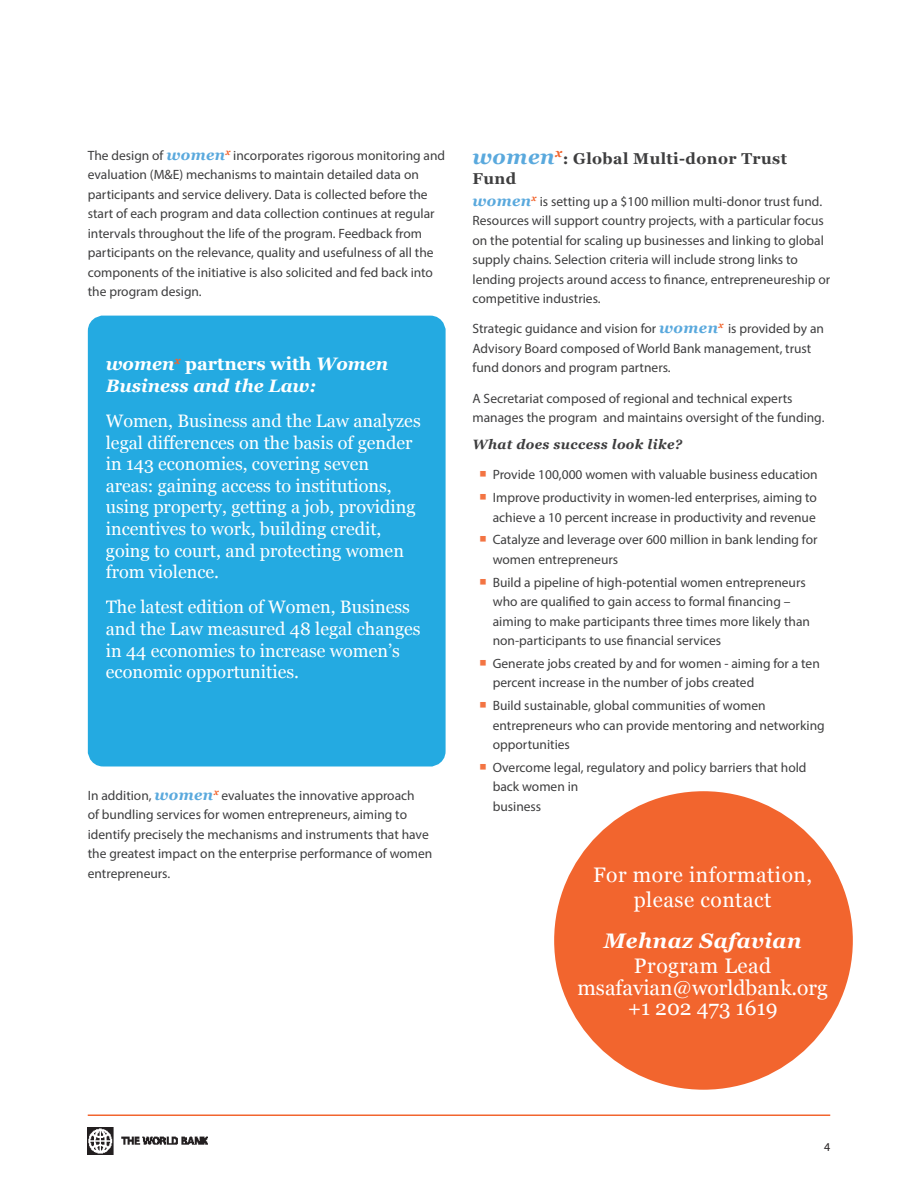
<style>
.page{position:relative;width:918px;height:1188px;background:#fff}
.page>*{position:absolute;margin:0;border:0;box-sizing:border-box;transform-origin:0 0}
.Body_Text-9_pt{font:21px/19.5px "Georgia";color:#fff;text-align:center}
.Level_2_Subhead{font:21px/25.2px "Georgia";letter-spacing:.025em;color:#fff;text-align:center}
.Level_2_Subhead-2{font:italic 700 21px/25.2px "Georgia";letter-spacing:.025em;color:#fff;text-align:center}
.t1{font:18px/21.6px "Georgia";color:#fff}
.t2{font:italic 700 18px/21.6px "Georgia";color:#fff}
.Level_2_Subhead-3{font:700 15.75px/19.5px "Georgia";letter-spacing:.025em;color:#3e3e3f}
.Level_2_Subhead-4{font:13.5px/19.5px "Myriad Pro";color:#3e3e3f}
.Body_Text-9_pt-2{font:13.5px/19.5px "Myriad Pro";color:#3e3e3f}
.Body_Text-9_pt-3{font:italic 700 13.5px "Georgia";letter-spacing:.025em;color:#3e3e3f}
.t3{font:12px "Myriad Pro";color:#231f20}
.s1{font-family:"Georgia";font-weight:700;font-style:italic;font-size:15px;color:#5aa9dd}
.s2{font-style:normal}
.s3{font-style:italic;font-size:21px;color:#5aa9dd}
.s4{font-weight:400;font-style:normal}
</style>
<div class="page">
<img style="left:88px;top:1128px;width:120px;height:26px">
<hr style="left:88px;top:1114px;width:742px;height:2px;background:#f2652e">
<div style="left:97px;top:325px;width:340px;height:433px;background:#24aae1;border-radius:7px"></div>
<div style="left:88px;top:316px;width:358px;height:451px;border:18px solid #24aae1;border-radius:7px"></div>
<div style="left:547px;top:784px;width:313px;height:313px;background:#f2652e;border-radius:50%"></div>
<div style="left:539px;top:776px;width:329px;height:329px;border:15px solid #fff;border-radius:50%"></div>
<p class="Level_2_Subhead-4" style="left:88px;top:145px;width:359px">The design of <span class="s1">women</span><sup>x</sup> incorporates rigorous monitoring and evaluation (M&amp;E) mechanisms to maintain detailed data on participants and service delivery. Data is collected before the start of each program and data collection continues at regular intervals throughout the life of the program. Feedback from participants on the relevance, quality and usefulness of all the components of the initiative is also solicited and fed back into the program design.</p>
<p class="t2" style="left:106px;top:352px;width:284px">women<sup>x</sup> <span class="s2">partners with</span> Women<br>Business and the Law:</p>
<p class="t1" style="left:106px;top:409px;width:316px">Women, Business and the Law analyzes legal differences on the basis of gender in 143 economies, covering seven areas: gaining access to institutions, using property, getting a job, providing incentives to work, building credit, going to court, and protecting women from violence.</p>
<p class="t1" style="left:106px;top:596px;width:316px">The latest edition of Women, Business and the Law measured 48 legal changes in 44 economies to increase women’s economic opportunities.</p>
<p class="Level_2_Subhead-4" style="left:88px;top:785px;width:346px">In addition, <span class="s1">women</span><sup>x</sup> evaluates the innovative approach<br>of bundling services for women entrepreneurs, aiming to identify precisely the mechanisms and instruments that have the greatest impact on the enterprise performance of women entrepreneurs.</p>
<p class="Level_2_Subhead-3" style="left:472px;top:148px;width:316px"><span class="s3">women</span><sup>x</sup>: Global Multi-donor Trust<br>Fund</p>
<p class="Body_Text-9_pt-2" style="left:472px;top:191px;width:359px"><span class="s1">women</span><sup>x</sup> is setting up a $100 million multi-donor trust fund.<br>Resources will support country projects, with a particular focus on the potential for scaling up businesses and linking to global supply chains. Selection criteria will include strong links to lending projects around access to finance, entrepreneureship or competitive industries.</p>
<p class="Body_Text-9_pt-2" style="left:472px;top:319px;width:353px">Strategic guidance and vision for <span class="s1">women</span><sup>x</sup> is provided by an<br>Advisory Board composed of World Bank management, trust fund donors and program partners.</p>
<p class="Body_Text-9_pt-2" style="left:472px;top:388px;width:353px">A Secretariat composed of regional and technical experts manages the program and maintains oversight of the funding.</p>
<p class="Body_Text-9_pt-3" style="left:472px;top:434px;width:211px">What does success look like?</p>
<p class="Level_2_Subhead-4" style="left:493px;top:465px;width:327px">Provide 100,000 women with valuable business education</p>
<p class="Level_2_Subhead-4" style="left:493px;top:488px;width:326px">Improve productivity in women-led enterprises, aiming to achieve a 10 percent increase in productivity and revenue</p>
<p class="Level_2_Subhead-4" style="left:493px;top:530px;width:326px">Catalyze and leverage over 600 million in bank lending for women entrepreneurs</p>
<p class="Level_2_Subhead-4" style="left:493px;top:572px;width:319px">Build a pipeline of high-potential women entrepreneurs who are qualified to gain access to formal financing – aiming to make participants three times more likely than non-participants to use financial services</p>
<p class="Level_2_Subhead-4" style="left:493px;top:653px;width:329px">Generate jobs created by and for women - aiming for a ten percent increase in the number of jobs created</p>
<p class="Level_2_Subhead-4" style="left:493px;top:696px;width:334px">Build sustainable, global communities of women entrepreneurs who can provide mentoring and networking opportunities</p>
<p class="Level_2_Subhead-4" style="left:493px;top:757px;width:315px">Overcome legal, regulatory and policy barriers that hold back women in<br>business</p>
<p class="Level_2_Subhead" style="left:593px;top:861px;width:220px">For more information, please contact</p>
<p class="Level_2_Subhead-2" style="left:604px;top:927px;width:199px">Mehnaz Safavian<br><span class="s4">Program Lead</span></p>
<p class="Body_Text-9_pt" style="left:577px;top:977px;width:252px">msafavian@worldbank.org +1 202 473 1619</p>
<p class="t3" style="left:824px;top:1139px;width:8px">4</p>
</div>
